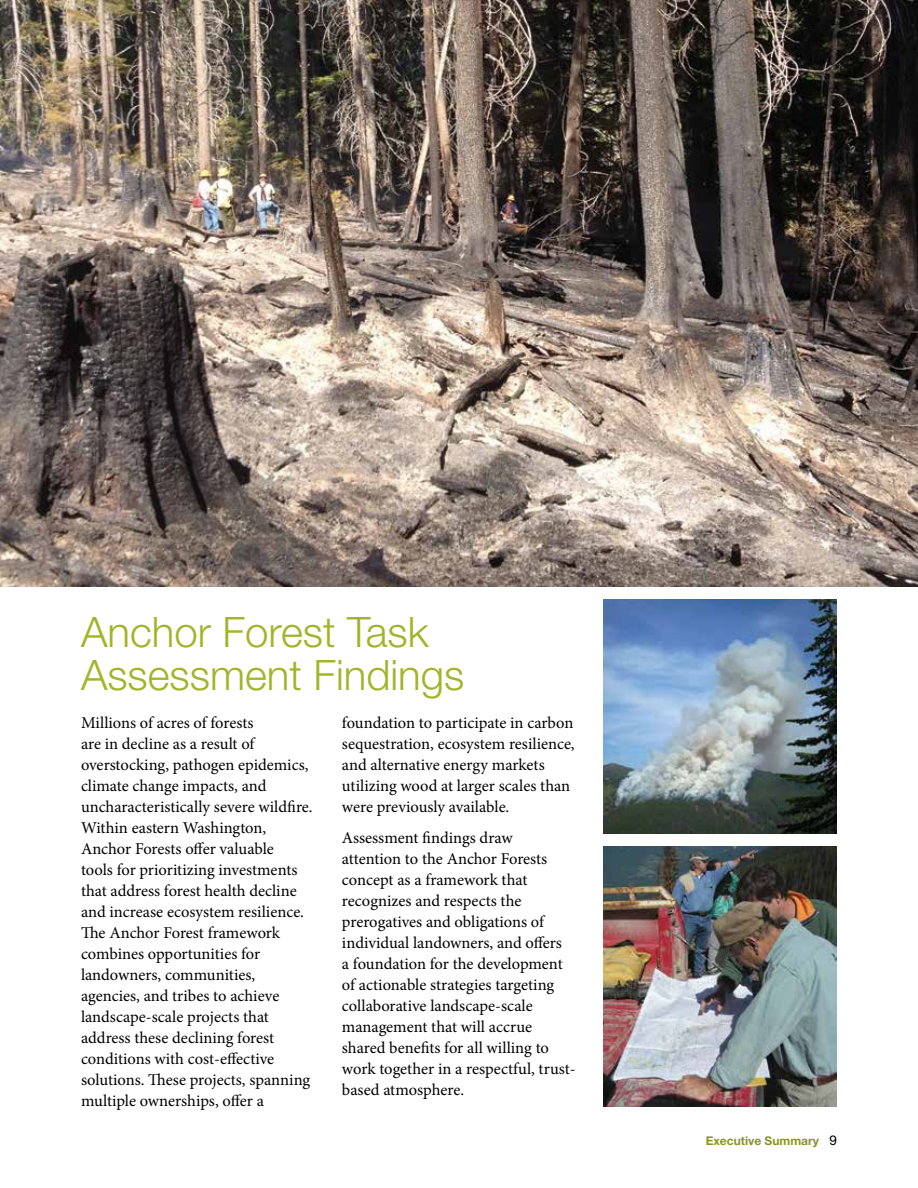
<style>
.page{position:relative;width:918px;height:1188px;background:#fff}
.page>*{position:absolute;margin:0;border:0;box-sizing:border-box;transform-origin:0 0}
.t1{font:300 42px/43.5px "Helvetica Neue";color:#a2b427}
.t2{font:16.5px/21px "Minion Pro";color:#000}
.t3{font:700 12px "Helvetica Neue";color:#8a941e}
.s1{font-weight:400;font-size:13.5px;color:#000}
</style>
<div class="page">
<img style="left:0;top:0;width:918px;height:587px">
<img style="left:603px;top:847px;width:234px;height:260px">
<img style="left:603px;top:600px;width:234px;height:233px">
<h1 class="t1" style="left:81px;top:609px;width:385px">Anchor Forest Task<br>Assessment Findings</h1>
<p class="t2" style="left:81px;top:713px;width:233px">Millions of acres of forests<br>are in decline as a result of overstocking, pathogen epidemics, climate change impacts, and uncharacteristically severe wildfire.<br>Within eastern Washington,<br>Anchor Forests offer valuable<br>tools for prioritizing investments that address forest health decline and increase ecosystem resilience.<br>The Anchor Forest framework combines opportunities for landowners, communities, agencies, and tribes to achieve landscape-scale projects that address these declining forest conditions with cost-effective solutions. These projects, spanning multiple ownerships, offer a</p>
<p class="t2" style="left:342px;top:713px;width:234px">foundation to participate in carbon sequestration, ecosystem resilience, and alternative energy markets utilizing wood at larger scales than were previously available.</p>
<p class="t2" style="left:342px;top:827px;width:235px">Assessment findings draw attention to the Anchor Forests concept as a framework that recognizes and respects the prerogatives and obligations of individual landowners, and offers<br>a foundation for the development of actionable strategies targeting collaborative landscape-scale management that will accrue shared benefits for all willing to work together in a respectful, trust&shy;based atmosphere.</p>
<p class="t3" style="left:706px;top:1133px;width:133px">Executive Summary <span class="s1">9</span></p>
</div>
